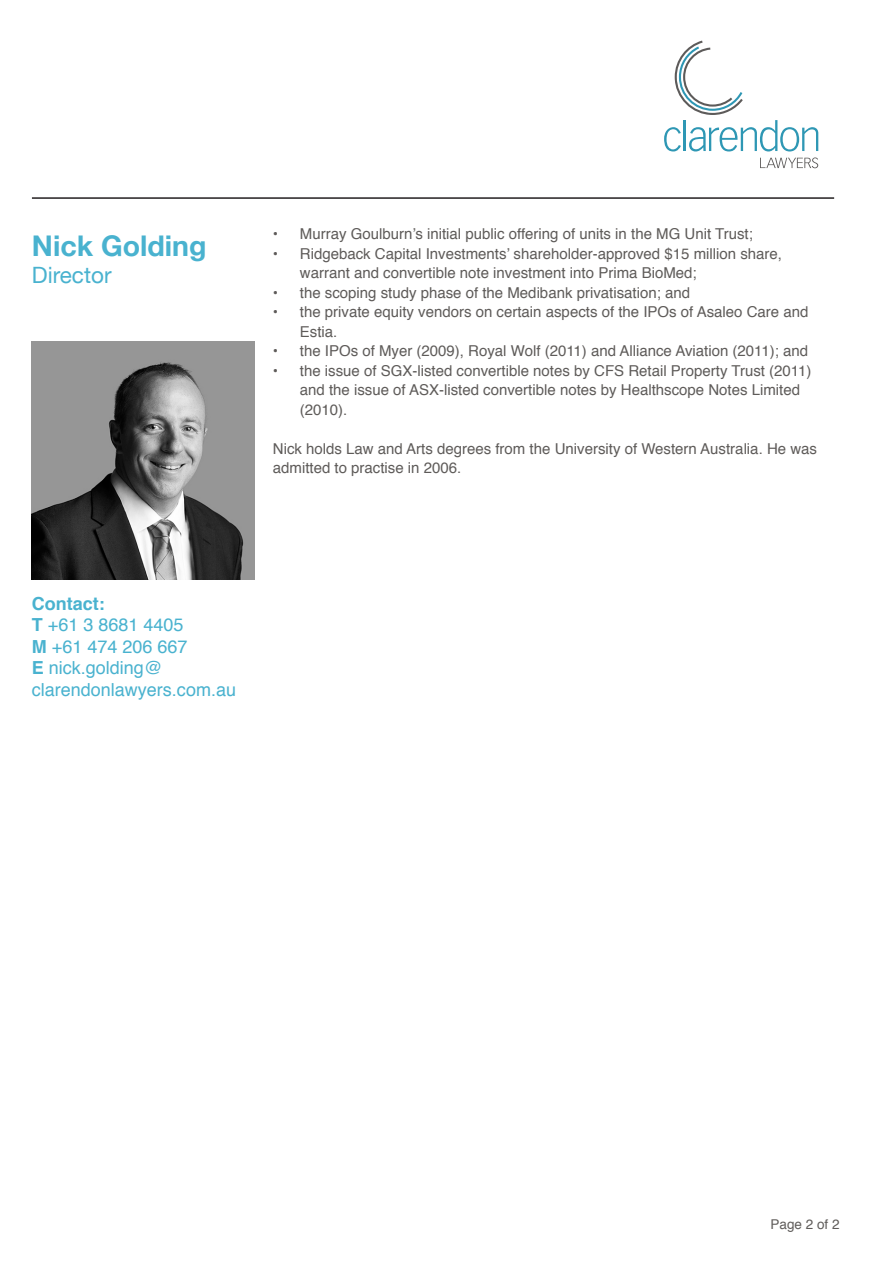
<style>
.page{position:relative;width:893px;height:1263px;background:#fff}
.page>*{position:absolute;margin:0;border:0;box-sizing:border-box;transform-origin:0 0}
.t1{font:700 28.5px "Helvetica Neue";color:#49b2cf}
.t2{font:22.5px "Helvetica Neue";color:#49b2cf}
.t3{font:18px "Helvetica";color:#49b2cf}
.t4{font:700 18px "Helvetica";color:#49b2cf}
.t5{font:15px/19.5px "Helvetica";color:#5e5b59}
.t6{font:13.5px "Helvetica";color:#5f5c5a}
.s1{font-weight:700}
</style>
<div class="page">
<hr style="left:32px;top:197px;width:802px;height:2px;background:#231f20">
<svg style="left:760px;top:157px;width:58px;height:11px"></svg>
<svg style="left:664px;top:41px;width:154px;height:110px"></svg>
<img style="left:32px;top:342px;width:222px;height:237px">
<p class="t1" style="left:32px;top:223px;width:176px">Nick Golding</p>
<p class="t2" style="left:32px;top:258px;width:81px">Director</p>
<p class="t5" style="left:273px;top:224px;width:482px">• Murray Goulburn’s initial public offering of units in the MG Unit Trust;</p>
<p class="t5" style="left:300px;top:244px;width:484px;text-indent:-27px">• Ridgeback Capital Investments’ shareholder-approved $15 million share, warrant and convertible note investment into Prima BioMed;</p>
<p class="t5" style="left:273px;top:283px;width:419px">• the scoping study phase of the Medibank privatisation; and</p>
<p class="t5" style="left:300px;top:302px;width:510px;text-indent:-27px">• the private equity vendors on certain aspects of the IPOs of Asaleo Care and<br>Estia.</p>
<p class="t5" style="left:273px;top:341px;width:537px">• the IPOs of Myer (2009), Royal Wolf (2011) and Alliance Aviation (2011); and</p>
<p class="t5" style="left:300px;top:361px;width:513px;text-indent:-27px">• the issue of SGX-listed convertible notes by CFS Retail Property Trust (2011) and the issue of ASX-listed convertible notes by Healthscope Notes Limited (2010).</p>
<p class="t5" style="left:273px;top:439px;width:546px">Nick holds Law and Arts degrees from the University of Western Australia. He was admitted to practise in 2006.</p>
<p class="t4" style="left:32px;top:589px;width:74px">Contact:</p>
<p class="t3" style="left:32px;top:611px;width:153px"><span class="s1">T</span> +61 3 8681 4405</p>
<p class="t3" style="left:32px;top:633px;width:157px"><span class="s1">M</span> +61 474 206 667</p>
<p class="t3" style="left:32px;top:654px;width:132px"><span class="s1">E</span> nick.golding@</p>
<p class="t3" style="left:32px;top:676px;width:206px">clarendonlawyers.com.au</p>
<p class="t6" style="left:770px;top:1214px;width:71px">Page 2 of 2</p>
</div>
